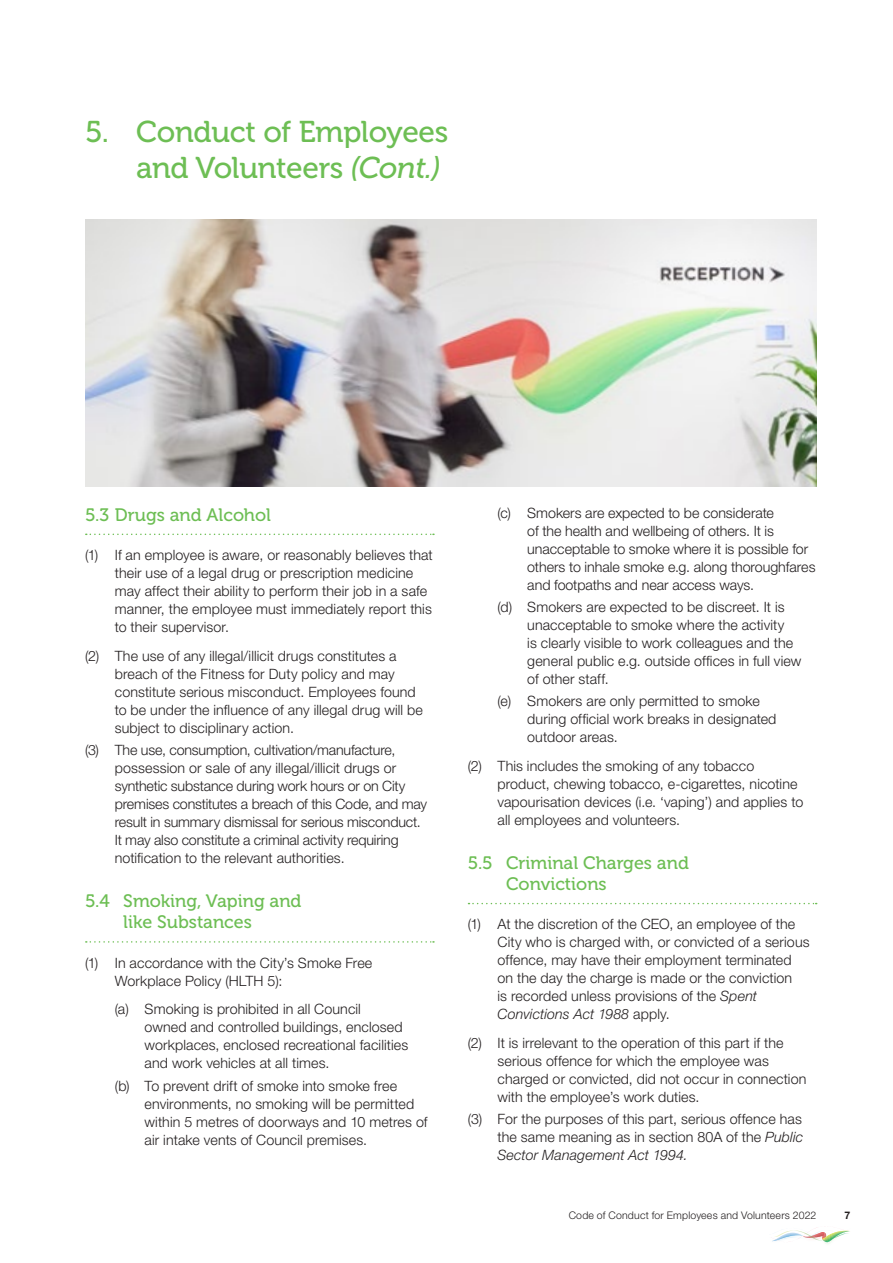
<style>
.page{position:relative;width:893px;height:1263px;background:#fff}
.page>*{position:absolute;margin:0;border:0;box-sizing:border-box;transform-origin:0 0}
.t1{font:30px/36px "Museo 500";letter-spacing:-.01em;color:#6dbe54;text-align:right}
.t2{font:18px/21px "Museo 500";color:#6dbe54}
.t3{font:300 14.25px/18px "Helvetica Neue LT Std";letter-spacing:.005em;color:#231f20}
.t4{font:300 10.5px "Helvetica Neue LT Std";letter-spacing:.02em;color:#231f20}
.t5{font:700 10.5px "Helvetica Neue LT Std";color:#231f20}
.s1{font-style:italic}
</style>
<div class="page">
<svg style="left:772px;top:1227px;width:78px;height:16px"></svg>
<svg style="left:86px;top:534px;width:348px;height:1px"></svg>
<svg style="left:86px;top:941px;width:348px;height:2px"></svg>
<svg style="left:468px;top:903px;width:349px;height:1px"></svg>
<img style="left:85px;top:219px;width:731px;height:267px">
<h1 class="t1" style="left:85px;top:114px;width:365px">5. Conduct of Employees and Volunteers <span class="s1">(Cont.)</span></h1>
<p class="t2" style="left:85px;top:504px;width:187px">5.3 Drugs and Alcohol</p>
<p class="t3" style="left:115px;top:546px;width:319px;text-indent:-30px">(1) If an employee is aware, or reasonably believes that their use of a legal drug or prescription medicine may affect their ability to perform their job in a safe manner, the employee must immediately report this to their supervisor.</p>
<p class="t3" style="left:115px;top:646px;width:309px;text-indent:-30px">(2) The use of any illegal/illicit drugs constitutes a breach of the Fitness for Duty policy and may constitute serious misconduct. Employees found to be under the influence of any illegal drug will be subject to disciplinary action.</p>
<p class="t3" style="left:115px;top:741px;width:314px;text-indent:-30px">(3) The use, consumption, cultivation/manufacture, possession or sale of any illegal/illicit drugs or synthetic substance during work hours or on City premises constitutes a breach of this Code, and may result in summary dismissal for serious misconduct.<br>It may also constitute a criminal activity requiring notification to the relevant authorities.</p>
<p class="t2" style="left:123px;top:891px;width:180px;text-indent:-38px">5.4 Smoking, Vaping and like Substances</p>
<p class="t3" style="left:115px;top:953px;width:259px;text-indent:-30px">(1) In accordance with the City’s Smoke Free<br>Workplace Policy (HLTH 5):</p>
<p class="t3" style="left:145px;top:1000px;width:265px;text-indent:-30px">(a) Smoking is prohibited in all Council<br>owned and controlled buildings, enclosed workplaces, enclosed recreational facilities and work vehicles at all times.</p>
<p class="t3" style="left:145px;top:1076px;width:284px;text-indent:-30px">(b) To prevent drift of smoke into smoke free environments, no smoking will be permitted within 5 metres of doorways and 10 metres of air intake vents of Council premises.</p>
<p class="t3" style="left:527px;top:503px;width:290px;text-indent:-30px">(c) Smokers are expected to be considerate<br>of the health and wellbeing of others. It is unacceptable to smoke where it is possible for others to inhale smoke e.g. along thoroughfares and footpaths and near access ways.</p>
<p class="t3" style="left:527px;top:597px;width:276px;text-indent:-30px">(d) Smokers are expected to be discreet. It is unacceptable to smoke where the activity<br>is clearly visible to work colleagues and the general public e.g. outside offices in full view of other staff.</p>
<p class="t3" style="left:527px;top:692px;width:251px;text-indent:-30px">(e) Smokers are only permitted to smoke during official work breaks in designated outdoor areas.</p>
<p class="t3" style="left:497px;top:756px;width:307px;text-indent:-30px">(2) This includes the smoking of any tobacco product, chewing tobacco, e-cigarettes, nicotine vapourisation devices (i.e. ‘vaping’) and applies to all employees and volunteers.</p>
<p class="t2" style="left:506px;top:853px;width:184px;text-indent:-38px">5.5 Criminal Charges and<br>Convictions</p>
<p class="t3" style="left:497px;top:915px;width:314px;text-indent:-30px">(1) At the discretion of the CEO, an employee of the City who is charged with, or convicted of a serious offence, may have their employment terminated on the day the charge is made or the conviction<br>is recorded unless provisions of the <span class="s1">Spent Convictions Act 1988</span> apply.</p>
<p class="t3" style="left:497px;top:1033px;width:310px;text-indent:-30px">(2) It is irrelevant to the operation of this part if the serious offence for which the employee was charged or convicted, did not occur in connection with the employee’s work duties.</p>
<p class="t3" style="left:497px;top:1110px;width:307px;text-align:justify;text-indent:-30px">(3) For the purposes of this part, serious offence has the same meaning as in section 80A of the <span class="s1">Public Sector Management Act 1994.</span></p>
<p class="t4" style="left:569px;top:1208px;width:249px">Code of Conduct for Employees and Volunteers 2022</p>
<p class="t5" style="left:845px;top:1208px;width:7px">7</p>
</div>
